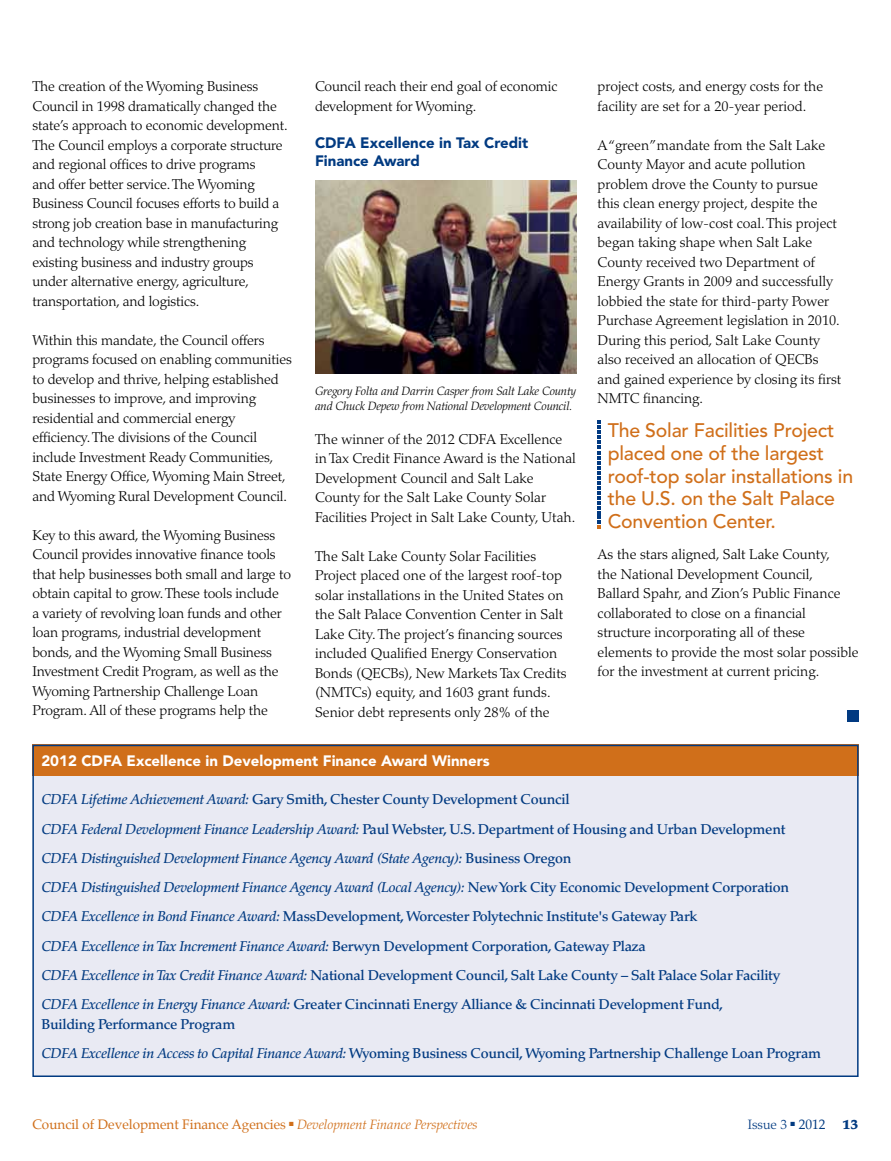
<style>
.page{position:relative;width:891px;height:1161px;background:#fff}
.page>*{position:absolute;margin:0;border:0;box-sizing:border-box;transform-origin:0 0}
.t1{font:500 19.5px/22.5px "Avenir";letter-spacing:-.01em;color:#d06f1a}
.t2{font:900 15px "Avenir";color:#fff}
.t3{font:900 15px/18px "Avenir";color:#013a81}
.t4{font:300 14.25px/19.5px "Palatino";letter-spacing:-.01em;color:#000}
.t5{font:500 14.25px/29.2px "Palatino";letter-spacing:-.02em;color:#013a81}
.t6{font:13.5px "Palatino";color:#d06f1a}
.t7{font:300 13.5px "Palatino";color:#013a81}
.t8{font:900 13.5px "Palatino";color:#013a81}
.t9{font:italic 300 12px/15px "Palatino";letter-spacing:-.01em;color:#000}
.s1{font-style:italic}
.s2{font-weight:300;font-style:italic}
.s3{font-weight:400}
</style>
<div class="page">
<div style="left:33px;top:745px;width:825px;height:331px;background:#e9eaf3"></div>
<div style="left:32px;top:745px;width:827px;height:31px;background:#d06f1a"></div>
<div style="left:32px;top:745px;width:827px;height:332px;border:2px solid #013a81"></div>
<img style="left:315px;top:181px;width:261px;height:193px">
<div style="left:847px;top:710px;width:12px;height:11px;background:#013a81"></div>
<svg style="left:598px;top:421px;width:3px;height:108px"></svg>
<p class="t4" style="left:32px;top:77px;width:257px">The creation of the Wyoming Business Council in 1998 dramatically changed the state’s approach to economic development.<br>The Council employs a corporate structure and regional offices to drive programs<br>and offer better service. The Wyoming Business Council focuses efforts to build a strong job creation base in manufacturing and technology while strengthening existing business and industry groups under alternative energy, agriculture, transportation, and logistics.</p>
<p class="t4" style="left:32px;top:330px;width:261px">Within this mandate, the Council offers programs focused on enabling communities to develop and thrive, helping established businesses to improve, and improving residential and commercial energy efficiency. The divisions of the Council include Investment Ready Communities, State Energy Office, Wyoming Main Street, and Wyoming Rural Development Council.</p>
<p class="t4" style="left:32px;top:525px;width:260px">Key to this award, the Wyoming Business Council provides innovative finance tools that help businesses both small and large to obtain capital to grow. These tools include<br>a variety of revolving loan funds and other loan programs, industrial development bonds, and the Wyoming Small Business Investment Credit Program, as well as the Wyoming Partnership Challenge Loan Program. All of these programs help the</p>
<p class="t4" style="left:315px;top:77px;width:244px">Council reach their end goal of economic development for Wyoming.</p>
<p class="t3" style="left:315px;top:134px;width:215px">CDFA Excellence in Tax Credit<br>Finance Award</p>
<p class="t9" style="left:315px;top:383px;width:263px">Gregory Folta and Darrin Casper from Salt Lake County and Chuck Depew from National Development Council.</p>
<p class="t4" style="left:315px;top:430px;width:262px">The winner of the 2012 CDFA Excellence in Tax Credit Finance Award is the National Development Council and Salt Lake County for the Salt Lake County Solar Facilities Project in Salt Lake County, Utah.</p>
<p class="t4" style="left:315px;top:546px;width:253px">The Salt Lake County Solar Facilities Project placed one of the largest roof-top solar installations in the United States on the Salt Palace Convention Center in Salt Lake City. The project’s financing sources included Qualified Energy Conservation Bonds (QECBs), New Markets Tax Credits (NMTCs) equity, and 1603 grant funds.<br>Senior debt represents only 28% of the</p>
<p class="t4" style="left:598px;top:77px;width:227px">project costs, and energy costs for the facility are set for a 20-year period.</p>
<p class="t4" style="left:598px;top:135px;width:245px">A “green”mandate from the Salt Lake County Mayor and acute pollution problem drove the County to pursue this clean energy project, despite the availability of low-cost coal. This project began taking shape when Salt Lake County received two Department of Energy Grants in 2009 and successfully lobbied the state for third-party Power Purchase Agreement legislation in 2010.<br>During this period, Salt Lake County also received an allocation of QECBs and gained experience by closing its first NMTC financing.</p>
<h1 class="t1" style="left:608px;top:420px;width:247px">The Solar Facilities Project placed one of the largest roof-top solar installations in the U.S. on the Salt Palace<br>Convention Center.</h1>
<p class="t4" style="left:598px;top:545px;width:263px">As the stars aligned, Salt Lake County,<br>the National Development Council, Ballard Spahr, and Zion’s Public Finance collaborated to close on a financial structure incorporating all of these elements to provide the most solar possible for the investment at current pricing.</p>
<p class="t2" style="left:41px;top:752px;width:450px">2012 CDFA Excellence in Development Finance Award Winners</p>
<p class="t5" style="left:41px;top:785px;width:749px"><span class="s1">CDFA Lifetime Achievement Award:</span> Gary Smith, Chester County Development Council<br><span class="s1">CDFA Federal Development Finance Leadership Award:</span> Paul Webster, U.S. Department of Housing and Urban Development <span class="s1">CDFA Distinguished Development Finance Agency Award (State Agency):</span> Business Oregon<br><span class="s1">CDFA Distinguished Development Finance Agency Award (Local Agency):</span> New York City Economic Development Corporation <span class="s1">CDFA Excellence in Bond Finance Award:</span> MassDevelopment, Worcester Polytechnic Institute's Gateway Park<br><span class="s1">CDFA Excellence in Tax Increment Finance Award:</span> Berwyn Development Corporation, Gateway Plaza<br><span class="s1">CDFA Excellence in Tax Credit Finance Award:</span> National Development Council, Salt Lake County – Salt Palace Solar Facility <span class="s1">CDFA Excellence in Energy Finance Award:</span> Greater Cincinnati Energy Alliance &amp; Cincinnati Development Fund,</p>
<p class="t5" style="left:41px;top:1009px;width:781px">Building Performance Program<br><span class="s1">CDFA Excellence in Access to Capital Finance Award:</span> Wyoming Business Council, Wyoming Partnership Challenge Loan Program</p>
<p class="t6" style="left:32px;top:1113px;width:447px">Council of Development Finance Agencies ■ <span class="s2">Development Finance Perspectives</span></p>
<p class="t7" style="left:748px;top:1117px;width:79px">Issue 3 ■ <span class="s3">2012</span></p>
<p class="t8" style="left:843px;top:1116px;width:17px">13</p>
</div>
